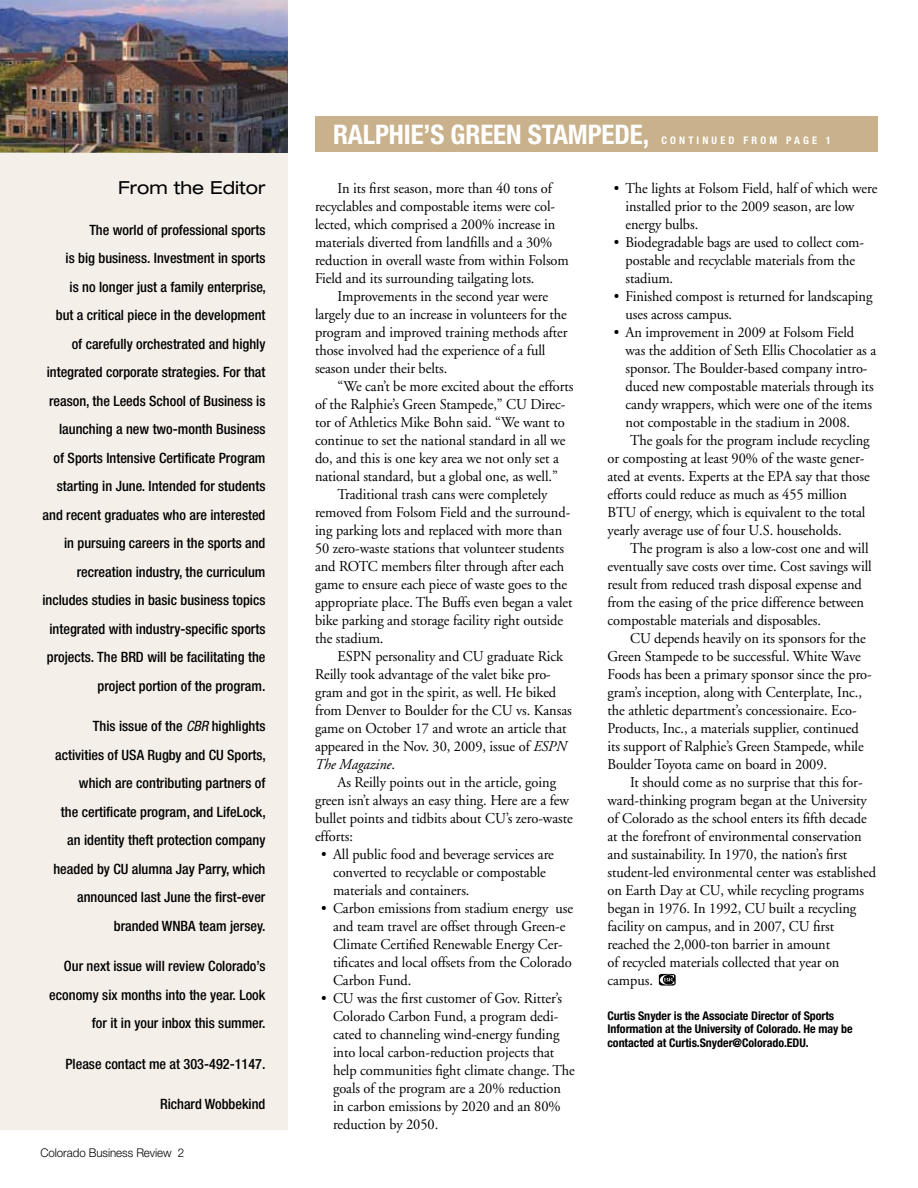
<style>
.page{position:relative;width:918px;height:1188px;background:#fff}
.page>*{position:absolute;margin:0;border:0;box-sizing:border-box;transform-origin:0 0}
.t1{font:700 condensed 27px "Helvetica Neue";letter-spacing:-.005em;color:#fff}
.t2{font:expanded 18px "Helvetica Neue";color:#000}
.t3{font:15px/18px "Adobe Garamond";letter-spacing:-.005em;color:#000;scale:.96 1}
.t4{font:italic 15px "Adobe Garamond";letter-spacing:-.005em;color:#000;scale:.96 1}
.t5{font:500 condensed 14.25px/28.5px "Helvetica Neue";color:#000;text-align:right}
.t6{font:700 condensed 12px/13.5px "Helvetica Neue";letter-spacing:-.005em;color:#000}
.t7{font:300 12px "Helvetica Neue";letter-spacing:-.005em;color:#000;scale:.96 1}
.t8{font:700 condensed 10.5px "Helvetica Neue";letter-spacing:.3em;color:#fff}
.s1{font-weight:400;font-style:italic}
.s2{font-style:italic}
.s3{font-style:normal}
</style>
<div class="page">
<img style="left:0;top:0;width:288px;height:153px">
<div style="left:0;top:153px;width:288px;height:977px;background:#f4efe8"></div>
<div style="left:316px;top:116px;width:562px;height:36px;background:#c8b18b"></div>
<svg style="left:659px;top:974px;width:17px;height:12px"></svg>
<p class="t2" style="left:118px;top:177px;width:149px">From the Editor</p>
<p class="t5" style="left:42px;top:215px;width:225px">The world of professional sports<br>is big business. Investment in sports<br>is no longer just a family enterprise,<br>but a critical piece in the development of carefully orchestrated and highly integrated corporate strategies. For that reason, the Leeds School of Business is launching a new two-month Business<br>of Sports Intensive Certificate Program starting in June. Intended for students and recent graduates who are interested in pursuing careers in the sports and recreation industry, the curriculum includes studies in basic business topics integrated with industry-specific sports projects. The BRD will be facilitating the project portion of the program.</p>
<p class="t5" style="left:53px;top:712px;width:214px">This issue of the <span class="s1">CBR</span> highlights activities of USA Rugby and CU Sports, which are contributing partners of<br>the certificate program, and LifeLock, an identity theft protection company headed by CU alumna Jay Parry, which announced last June the first-ever branded WNBA team jersey.</p>
<p class="t5" style="left:49px;top:952px;width:218px">Our next issue will review Colorado’s economy six months into the year. Look for it in your inbox this summer.</p>
<p class="t5" style="left:65px;top:1049px;width:202px">Please contact me at 303-492-1147.</p>
<p class="t5" style="left:160px;top:1090px;width:107px">Richard Wobbekind</p>
<p class="t7" style="left:40px;top:1145px;width:151px">Colorado Business Review 2</p>
<h1 class="t1" style="left:333px;top:118px;width:318px">RALPHIE’S GREEN STAMPEDE,</h1>
<p class="t8" style="left:661px;top:134px;width:171px">CONTINUED FROM PAGE 1</p>
<p class="t3" style="left:315px;top:180px;width:266px;text-indent:22px">In its first season, more than 40 tons of recyclables and compostable items were col&shy;lected, which comprised a 200% increase in materials diverted from landfills and a 30% reduction in overall waste from within Folsom Field and its surrounding tailgating lots.</p>
<p class="t3" style="left:315px;top:288px;width:265px;text-indent:22px">Improvements in the second year were largely due to an increase in volunteers for the program and improved training methods after those involved had the experience of a full season under their belts.</p>
<p class="t3" style="left:338px;top:378px;width:247px">“We can’t be more excited about the efforts</p>
<p class="t3" style="left:315px;top:396px;width:262px">of the Ralphie’s Green Stampede,” CU Direc-</p>
<p class="t3" style="left:315px;top:414px;width:262px">tor of Athletics Mike Bohn said. “We want to</p>
<p class="t3" style="left:315px;top:432px;width:262px">continue to set the national standard in all we</p>
<p class="t3" style="left:315px;top:450px;width:255px">do, and this is one key area we not only set a</p>
<p class="t3" style="left:315px;top:468px;width:254px">national standard, but a global one, as well.”</p>
<p class="t3" style="left:338px;top:486px;width:220px">Traditional trash cans were completely</p>
<p class="t3" style="left:315px;top:504px;width:267px">removed from Folsom Field and the surround-</p>
<p class="t3" style="left:315px;top:522px;width:259px">ing parking lots and replaced with more than</p>
<p class="t3" style="left:315px;top:540px;width:261px">50 zero-waste stations that volunteer students</p>
<p class="t3" style="left:315px;top:558px;width:261px">and ROTC members filter through after each</p>
<p class="t3" style="left:315px;top:576px;width:264px">game to ensure each piece of waste goes to the</p>
<p class="t3" style="left:315px;top:594px;width:270px">appropriate place. The Buffs even began a valet</p>
<p class="t3" style="left:315px;top:612px;width:260px">bike parking and storage facility right outside</p>
<p class="t3" style="left:315px;top:630px;width:73px">the stadium.</p>
<p class="t3" style="left:338px;top:648px;width:237px">ESPN personality and CU graduate Rick</p>
<p class="t3" style="left:315px;top:666px;width:247px">Reilly took advantage of the valet bike pro-</p>
<p class="t3" style="left:315px;top:684px;width:253px">gram and got in the spirit, as well. He biked</p>
<p class="t3" style="left:315px;top:702px;width:269px">from Denver to Boulder for the CU vs. Kansas</p>
<p class="t3" style="left:315px;top:720px;width:263px">game on October 17 and wrote an article that</p>
<p class="t3" style="left:315px;top:738px;width:264px">appeared in the Nov. 30, 2009, issue of <span class="s2">ESPN</span></p>
<p class="t4" style="left:315px;top:756px;width:85px">The Magazine<span class="s3">.</span></p>
<p class="t3" style="left:338px;top:774px;width:229px">As Reilly points out in the article, going</p>
<p class="t3" style="left:315px;top:792px;width:266px">green isn’t always an easy thing. Here are a few</p>
<p class="t3" style="left:315px;top:810px;width:270px">bullet points and tidbits about CU’s zero-waste</p>
<p class="t3" style="left:315px;top:828px;width:41px">efforts:</p>
<p class="t3" style="left:333px;top:846px;width:232px;text-indent:-12px">• All public food and beverage services are converted to recyclable or compostable materials and containers.</p>
<p class="t3" style="left:333px;top:900px;width:252px;text-indent:-12px">• Carbon emissions from stadium energy use and team travel are offset through Green-e Climate Certified Renewable Energy Cer&shy;tificates and local offsets from the Colorado Carbon Fund.</p>
<p class="t3" style="left:333px;top:990px;width:254px;text-indent:-12px">• CU was the first customer of Gov. Ritter’s Colorado Carbon Fund, a program dedi&shy;cated to channeling wind-energy funding into local carbon-reduction projects that help communities fight climate change. The goals of the program are a 20% reduction in carbon emissions by 2020 and an 80% reduction by 2050.</p>
<p class="t3" style="left:626px;top:180px;width:264px;text-indent:-12px">• The lights at Folsom Field, half of which were installed prior to the 2009 season, are low energy bulbs.</p>
<p class="t3" style="left:626px;top:234px;width:250px;text-indent:-12px">• Biodegradable bags are used to collect com&shy;postable and recyclable materials from the stadium.</p>
<p class="t3" style="left:626px;top:288px;width:259px;text-indent:-12px">• Finished compost is returned for landscaping uses across campus.</p>
<p class="t3" style="left:614px;top:324px;width:252px">• An improvement in 2009 at Folsom Field</p>
<p class="t3" style="left:626px;top:342px;width:263px">was the addition of Seth Ellis Chocolatier as a</p>
<p class="t3" style="left:626px;top:360px;width:254px">sponsor. The Boulder-based company intro-</p>
<p class="t3" style="left:626px;top:378px;width:260px">duced new compostable materials through its</p>
<p class="t3" style="left:626px;top:396px;width:258px">candy wrappers, which were one of the items</p>
<p class="t3" style="left:626px;top:414px;width:236px">not compostable in the stadium in 2008.</p>
<p class="t3" style="left:630px;top:432px;width:251px">The goals for the program include recycling</p>
<p class="t3" style="left:608px;top:450px;width:269px">or composting at least 90% of the waste gener-</p>
<p class="t3" style="left:608px;top:468px;width:275px">ated at events. Experts at the EPA say that those</p>
<p class="t3" style="left:608px;top:486px;width:251px">efforts could reduce as much as 455 million</p>
<p class="t3" style="left:608px;top:504px;width:270px">BTU of energy, which is equivalent to the total</p>
<p class="t3" style="left:608px;top:522px;width:246px">yearly average use of four U.S. households.</p>
<p class="t3" style="left:630px;top:540px;width:250px">The program is also a low-cost one and will</p>
<p class="t3" style="left:608px;top:558px;width:277px">eventually save costs over time. Cost savings will</p>
<p class="t3" style="left:608px;top:576px;width:266px">result from reduced trash disposal expense and</p>
<p class="t3" style="left:608px;top:594px;width:269px">from the easing of the price difference between</p>
<p class="t3" style="left:608px;top:612px;width:224px">compostable materials and disposables.</p>
<p class="t3" style="left:630px;top:630px;width:247px">CU depends heavily on its sponsors for the</p>
<p class="t3" style="left:608px;top:648px;width:265px">Green Stampede to be successful. White Wave</p>
<p class="t3" style="left:608px;top:666px;width:277px">Foods has been a primary sponsor since the pro-</p>
<p class="t3" style="left:608px;top:684px;width:267px">gram’s inception, along with Centerplate, Inc.,</p>
<p class="t3" style="left:608px;top:702px;width:261px">the athletic department’s concessionaire. Eco-</p>
<p class="t3" style="left:608px;top:720px;width:263px">Products, Inc., a materials supplier, continued</p>
<p class="t3" style="left:608px;top:738px;width:268px">its support of Ralphie’s Green Stampede, while</p>
<p class="t3" style="left:608px;top:756px;width:230px">Boulder Toyota came on board in 2009.</p>
<p class="t3" style="left:630px;top:774px;width:244px">It should come as no surprise that this for-</p>
<p class="t3" style="left:608px;top:792px;width:272px">ward-thinking program began at the University</p>
<p class="t3" style="left:608px;top:810px;width:272px">of Colorado as the school enters its fifth decade</p>
<p class="t3" style="left:608px;top:828px;width:266px">at the forefront of environmental conservation</p>
<p class="t3" style="left:608px;top:846px;width:251px">and sustainability. In 1970, the nation’s first</p>
<p class="t3" style="left:608px;top:864px;width:281px">student-led environmental center was established</p>
<p class="t3" style="left:608px;top:882px;width:269px">on Earth Day at CU, while recycling programs</p>
<p class="t3" style="left:608px;top:900px;width:261px">began in 1976. In 1992, CU built a recycling</p>
<p class="t3" style="left:608px;top:918px;width:238px">facility on campus, and in 2007, CU first</p>
<p class="t3" style="left:608px;top:936px;width:233px">reached the 2,000-ton barrier in amount</p>
<p class="t3" style="left:608px;top:954px;width:243px">of recycled materials collected that year on</p>
<p class="t3" style="left:608px;top:972px;width:49px">campus.</p>
<p class="t6" style="left:608px;top:1009px;width:247px">Curtis Snyder is the Associate Director of Sports<br>Information at the University of Colorado. He may be contacted at Curtis.Snyder@Colorado.EDU.</p>
</div>
